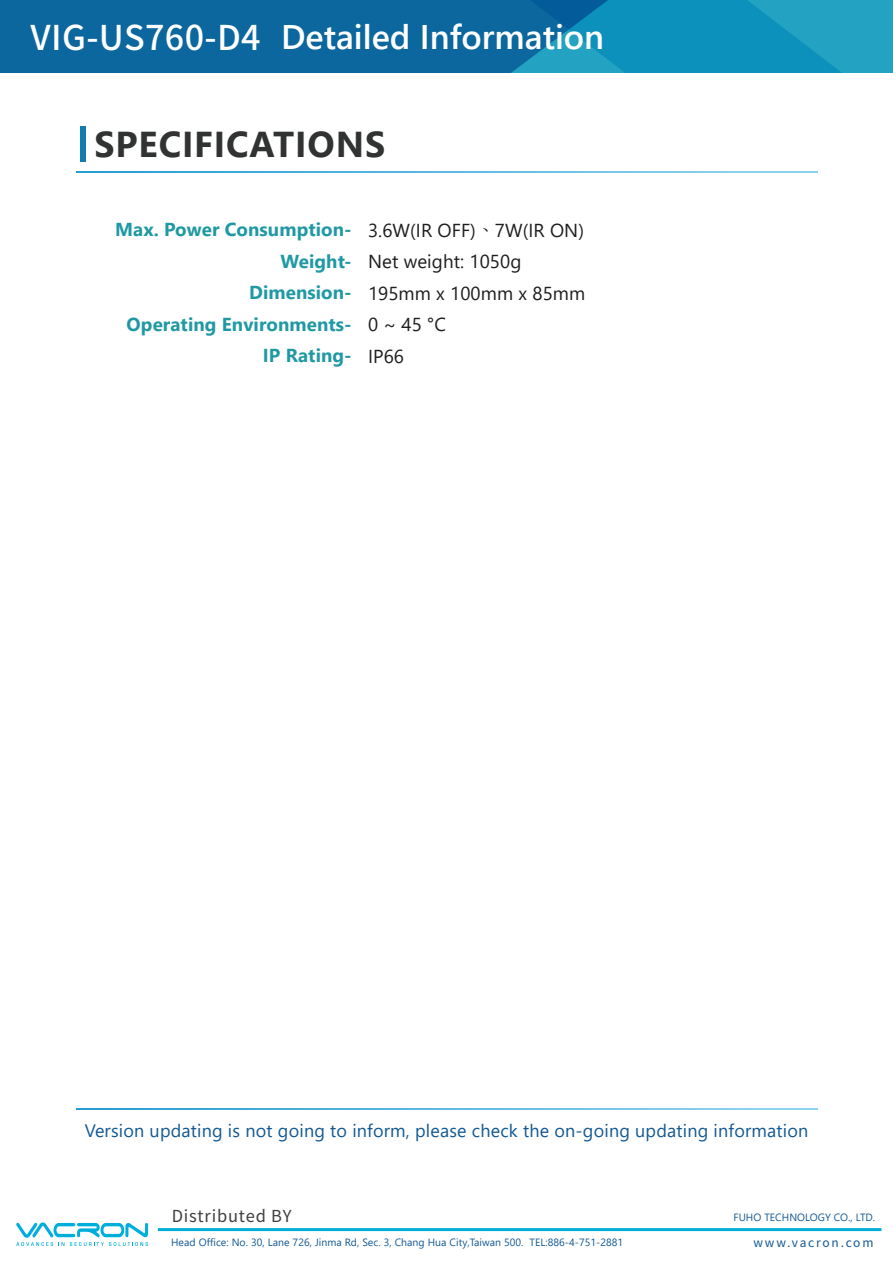
<style>
.page{position:relative;width:893px;height:1263px;background:#fff}
.page>*{position:absolute;margin:0;border:0;box-sizing:border-box;transform-origin:0 0}
.t1{font:700 36px "Segoe UI";letter-spacing:.02em;color:#313333}
.t2{font:600 34.2px "Segoe UI";color:#fff}
.t3{font:700 18.75px/31.5px "Segoe UI";letter-spacing:.005em;color:#2099a5;text-align:right}
.t4{font:18.75px/31.5px "Segoe UI";letter-spacing:.005em;color:#1e1e1e}
.t5{font:18px "Segoe UI";letter-spacing:.01em;color:#125993}
.t6{font:16.5px "Noto Sans CJ Ktc";letter-spacing:.05em;color:#3f3f3f}
.t7{font:12px "Noto Sans CJ Ktc";letter-spacing:.15em;color:#125993}
.t8{font:10.5px "Segoe UI";letter-spacing:.005em;color:#125993}
.s1{font-family:"Noto Sans CJ Ktc";font-weight:500}
.s2{font-family:"Adobe Ming Std";font-weight:300}
</style>
<div class="page">
<svg style="left:77px;top:171px;width:741px;height:1px"></svg>
<svg style="left:77px;top:1108px;width:741px;height:1px"></svg>
<svg style="left:754px;top:0;width:139px;height:73px;background:#1b9dbf"></svg>
<svg style="left:0;top:0;width:754px;height:73px;background:#0b72a4"></svg>
<div style="left:80px;top:127px;width:5px;height:35px;background:#127baf"></div>
<svg style="left:16px;top:1222px;width:132px;height:24px"></svg>
<hr style="left:158px;top:1228px;width:723px;height:3px;background:#00aedc">
<h2 class="t2" style="left:31px;top:5px;width:575px"><span class="s1">VIG-US760-D4</span> Detailed Information</h2>
<h1 class="t1" style="left:95px;top:110px;width:292px">SPECIFICATIONS</h1>
<h3 class="t3" style="left:115px;top:212px;width:238px">Max. Power Consumption-<br>Weight-<br>Dimension-<br>Operating Environments-<br>IP Rating-</h3>
<h3 class="t4" style="left:368px;top:213px;width:219px">3.6W(IR OFF)<span class="s2">、</span>7W(IR ON)<br>Net weight: 1050g<br>195mm x 100mm x 85mm<br>0 ~ 45 °C<br>IP66</h3>
<h3 class="t5" style="left:85px;top:1113px;width:725px">Version updating is not going to inform, please check the on-going updating information</h3>
<h3 class="t6" style="left:172px;top:1207px;width:121px">Distributed BY</h3>
<p class="t8" style="left:171px;top:1232px;width:454px">Head Office: No. 30, Lane 726, Jinma Rd, Sec. 3, Chang Hua City,Taiwan 500. TEL:886-4-751-2881</p>
<p class="t8" style="left:733px;top:1207px;width:143px">FUHO TECHNOLOGY CO., LTD.</p>
<p class="t7" style="left:753px;top:1236px;width:121px">www.vacron.com</p>
</div>
